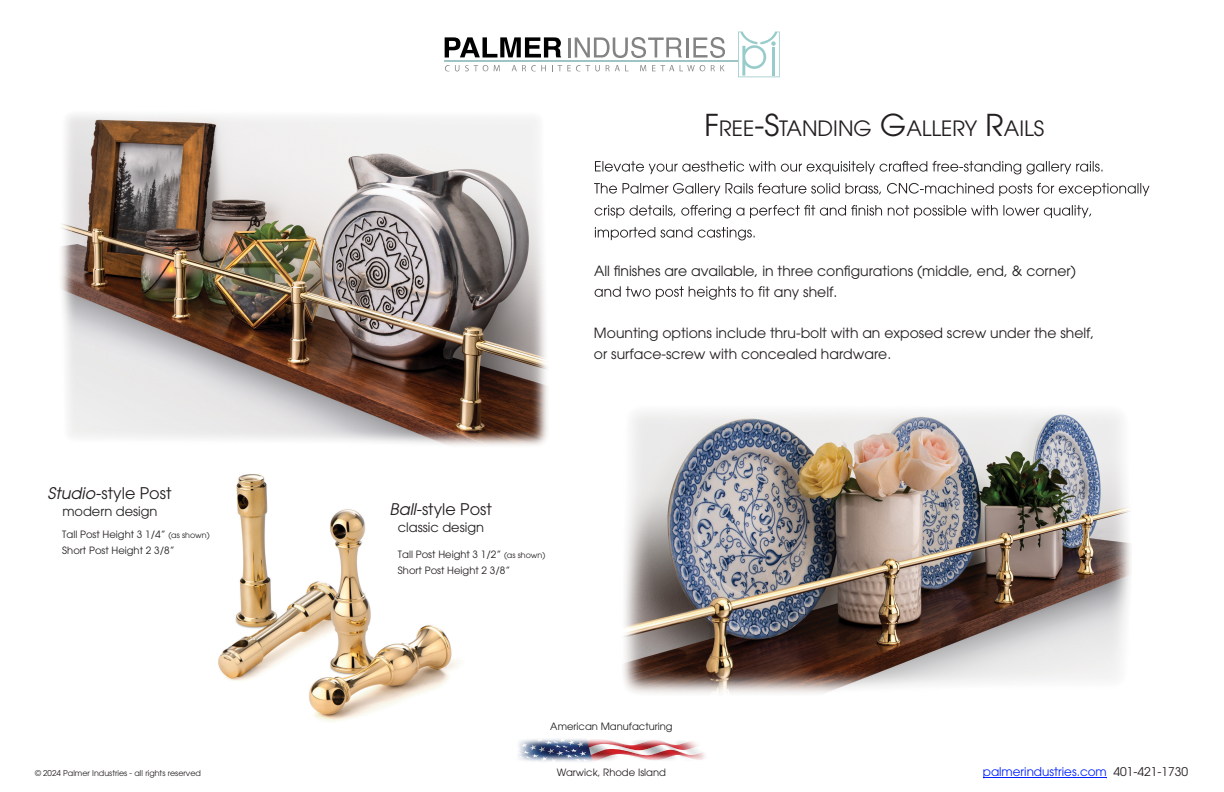
<style>
.page{position:relative;width:1224px;height:792px;background:#fff}
.page>*{position:absolute;margin:0;border:0;box-sizing:border-box;transform-origin:0 0}
.t1{font:21px "ITC Avant Garde Pro";color:#231f20}
.t2{font:16px "ITC Avant Garde Pro";color:#231f20}
.t3{font:14px/21px "ITC Avant Garde Pro";color:#231f20}
.t4{font:13px "ITC Avant Garde Pro";color:#231f20}
.t5{font:12px "ITC Avant Garde Pro";color:#0020ff}
.t6{font:10px/16px "ITC Avant Garde Pro";color:#231f20}
.t7{font:8px "ITC Avant Garde Pro";color:#231f20}
.s1{font-size:30px}
.s2{font-family:"Avant Garde";font-style:italic}
.s3{font-size:8px}
.s4{color:#231f20}
</style>
<div class="page">
<img style="left:218px;top:474px;width:242px;height:248px">
<svg style="left:445px;top:65px;width:14px;height:6px"></svg>
<svg style="left:465px;top:65px;width:23px;height:6px"></svg>
<svg style="left:494px;top:65px;width:6px;height:6px"></svg>
<svg style="left:512px;top:65px;width:34px;height:6px"></svg>
<svg style="left:552px;top:65px;width:48px;height:6px"></svg>
<svg style="left:606px;top:65px;width:23px;height:6px"></svg>
<svg style="left:640px;top:65px;width:6px;height:6px"></svg>
<svg style="left:652px;top:65px;width:22px;height:6px"></svg>
<svg style="left:680px;top:65px;width:25px;height:6px"></svg>
<svg style="left:711px;top:65px;width:14px;height:6px"></svg>
<hr style="left:444px;top:60px;width:294px;height:2px;background:#9ec4c5">
<svg style="left:445px;top:37px;width:116px;height:21px"></svg>
<hr style="left:568px;top:38px;width:2px;height:20px;background:#838383">
<svg style="left:575px;top:37px;width:107px;height:21px"></svg>
<hr style="left:686px;top:38px;width:3px;height:20px;background:#838383">
<svg style="left:693px;top:37px;width:32px;height:21px"></svg>
<svg style="left:738px;top:32px;width:42px;height:45px"></svg>
<svg style="left:595px;top:161px;width:507px;height:13px"></svg>
<svg style="left:594px;top:183px;width:556px;height:13px"></svg>
<svg style="left:595px;top:205px;width:496px;height:13px"></svg>
<svg style="left:595px;top:227px;width:160px;height:13px"></svg>
<svg style="left:595px;top:286px;width:141px;height:14px"></svg>
<svg style="left:758px;top:286px;width:6px;height:11px"></svg>
<img style="left:518px;top:739px;width:187px;height:23px">
<img style="left:60px;top:115px;width:488px;height:331px">
<img style="left:623px;top:412px;width:508px;height:282px">
<hr style="left:983px;top:777px;width:124px;height:1px;background:#0020ff">
<h1 class="t1" style="left:705px;top:115px;width:341px"><span class="s1">F</span>REE<span class="s1">-S</span>TANDING <span class="s1">G</span>ALLERY <span class="s1">R</span>AILS</h1>
<p class="t3" style="left:740px;top:260px;width:337px;text-indent:-146px">All finishes are available, in three configurations (middle, end, &amp; corner) to t any shelf.</p>
<p class="t3" style="left:594px;top:322px;width:502px">Mounting options include thru-bolt with an exposed screw under the shelf, or surface-screw with concealed hardware.</p>
<p class="t2" style="left:48px;top:484px;width:125px"><span class="s2">Studio</span>-style Post</p>
<p class="t4" style="left:62px;top:503px;width:97px">modern design</p>
<p class="t2" style="left:390px;top:499px;width:104px"><span class="s2">Ball</span>-style Post</p>
<p class="t4" style="left:398px;top:519px;width:88px">classic design</p>
<p class="t6" style="left:62px;top:527px;width:149px">Tall Post Height 3 1/4” <span class="s3">(as shown)<br></span>Short Post Height 2 3/8”</p>
<p class="t6" style="left:398px;top:546px;width:149px">Tall Post Height 3 1/2” <span class="s3">(as shown)<br></span>Short Post Height 2 3/8”</p>
<p class="t6" style="left:550px;top:718px;width:124px">American Manufacturing</p>
<p class="t6" style="left:557px;top:764px;width:111px">Warwick, Rhode Island</p>
<p class="t7" style="left:35px;top:768px;width:168px">© 2024 Palmer Industries - all rights reserved</p>
<p class="t5" style="left:983px;top:764px;width:207px">palmerindustries.com <span class="s4">401-421-1730</span></p>
</div>
